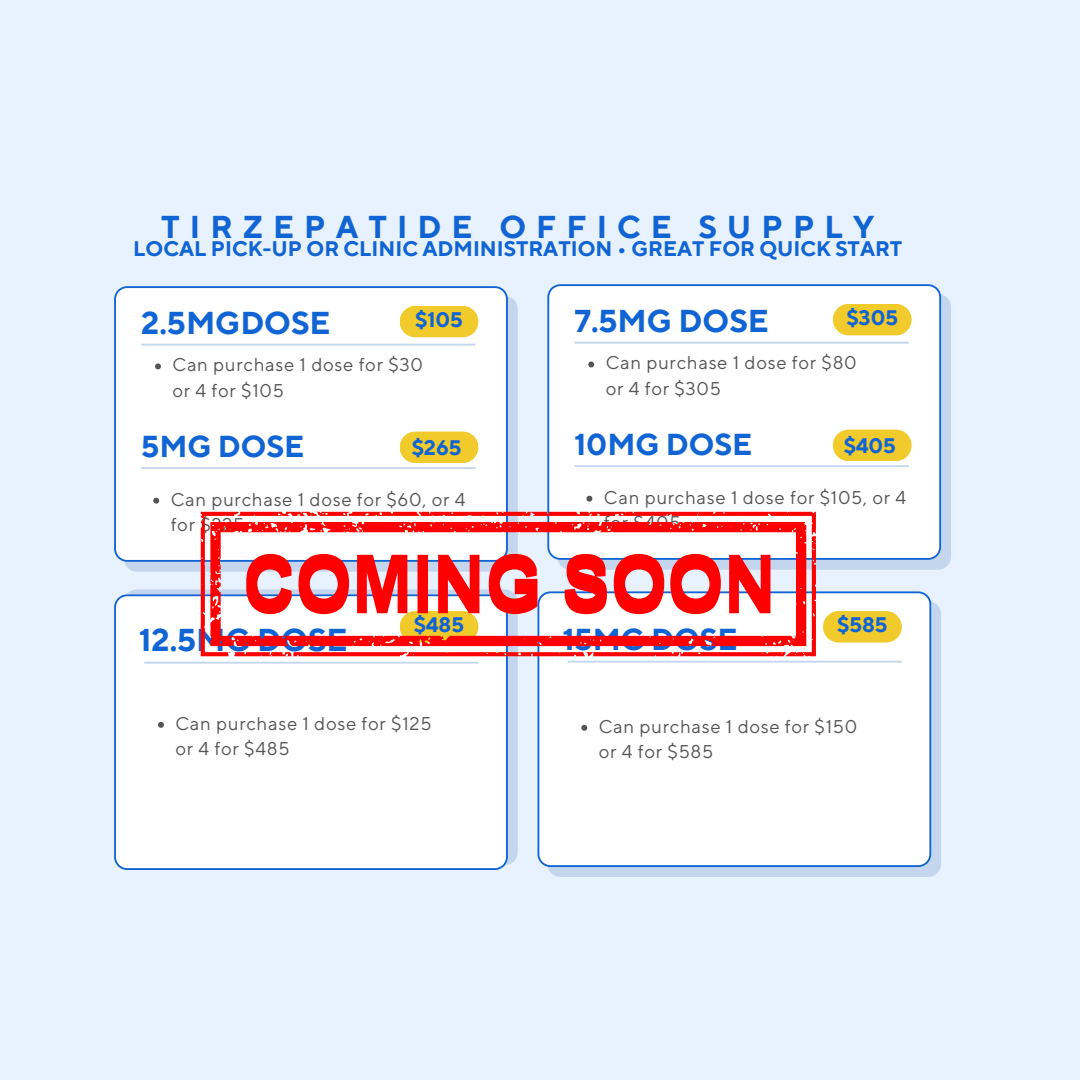
<style>
.page{position:relative;width:1080px;height:1080px;background:#e8f2ff}
.page>*{position:absolute;margin:0;border:0;box-sizing:border-box;transform-origin:0 0}
.t1{font:700 31.5px "TT Norms Pro";letter-spacing:.32em;color:#1064d4}
.t2{font:700 31.5px "TT Norms Pro";color:#1064d4}
.t3{font:700 30.25px "TT Norms Pro";color:#1064d4}
.t4{font:700 21px "TT Norms Pro";color:#1064d4}
.t5{font:18.25px/25.5px "TT Norms Pro";letter-spacing:.04em;color:#545454}
</style>
<div class="page">
<div style="left:124px;top:296px;width:394px;height:276px;background:#c4d6ed"></div>
<div style="left:114px;top:286px;width:394px;height:276px;background:#fff"></div>
<svg style="left:400px;top:306px;width:78px;height:31px;background:#f2cd3a"></svg>
<div style="left:127px;top:589px;width:391px;height:276px;background:#c4d6ed"></div>
<div style="left:114px;top:594px;width:394px;height:276px;background:#fff"></div>
<svg style="left:400px;top:432px;width:78px;height:31px;background:#f2cd3a"></svg>
<svg style="left:548px;top:601px;width:393px;height:276px;background:#c2d5ed"></svg>
<div style="left:537px;top:591px;width:394px;height:276px;background:#fff"></div>
<svg style="left:823px;top:611px;width:79px;height:32px;background:#f2cf40"></svg>
<hr style="left:141px;top:344px;width:334px;height:2px;background:#c4d6ed">
<hr style="left:568px;top:661px;width:334px;height:2px;background:#c4d6ed">
<hr style="left:141px;top:467px;width:334px;height:2px;background:#c4d6ed">
<svg style="left:155px;top:363px;width:6px;height:6px"></svg>
<svg style="left:153px;top:498px;width:6px;height:6px"></svg>
<hr style="left:144px;top:662px;width:334px;height:2px;background:#c4d6ed">
<svg style="left:158px;top:722px;width:6px;height:6px"></svg>
<svg style="left:581px;top:725px;width:6px;height:6px"></svg>
<svg style="left:816px;top:294px;width:135px;height:276px;background:#c3d6ed"></svg>
<div style="left:547px;top:284px;width:394px;height:276px;background:#fff"></div>
<svg style="left:833px;top:304px;width:79px;height:31px;background:#f2ce3d"></svg>
<svg style="left:833px;top:430px;width:79px;height:31px;background:#f2ce3d"></svg>
<hr style="left:574px;top:342px;width:335px;height:2px;background:#c4d6ed">
<hr style="left:574px;top:465px;width:335px;height:2px;background:#c4d6ed">
<svg style="left:588px;top:362px;width:6px;height:5px"></svg>
<svg style="left:586px;top:496px;width:6px;height:6px"></svg>
<svg style="left:201px;top:512px;width:615px;height:144px;background:#f68f8f"></svg>
<h2 class="t1" style="left:161px;top:208px;width:714px">TIRZEPATIDE OFFICE SUPPLY</h2>
<h1 class="t4" style="left:133px;top:237px;width:771px">LOCAL PICK-UP OR CLINIC ADMINISTRATION • GREAT FOR QUICK START</h1>
<h1 class="t4" style="left:415px;top:307px;width:49px">$105</h1>
<h1 class="t2" style="left:141px;top:304px;width:191px">2.5MGDOSE</h1>
<h2 class="t5" style="left:172px;top:353px;width:252px">Can purchase 1 dose for $30 or 4 for $105</h2>
<h1 class="t4" style="left:846px;top:305px;width:53px">$305</h1>
<p class="t1" style="left:574px;top:302px;width:196px">7.5MG DOSE</p>
<p class="t5" style="left:606px;top:351px;width:253px">Can purchase 1 dose for $80 or 4 for $305</p>
<p class="t3" style="left:141px;top:428px;width:164px">5MG DOSE</p>
<p class="t4" style="left:412px;top:435px;width:51px">$265</p>
<h2 class="t3" style="left:574px;top:427px;width:179px">10MG DOSE</h2>
<p class="t4" style="left:844px;top:433px;width:54px">$405</p>
<h2 class="t5" style="left:171px;top:487px;width:296px">Can purchase 1 dose for $60, or 4 for $225</h2>
<h2 class="t5" style="left:604px;top:485px;width:304px">Can purchase 1 dose for $105, or 4 for $405</h2>
<p class="t2" style="left:139px;top:621px;width:210px">12.5MG DOSE</p>
<h2 class="t4" style="left:414px;top:612px;width:52px">$485</h2>
<h1 class="t3" style="left:563px;top:622px;width:176px">15MG DOSE</h1>
<h1 class="t4" style="left:837px;top:612px;width:52px">$585</h1>
<h1 class="t5" style="left:175px;top:711px;width:258px">Can purchase 1 dose for $125 or 4 for $485</h1>
<h2 class="t5" style="left:599px;top:714px;width:260px">Can purchase 1 dose for $150 or 4 for $585</h2>
</div>
